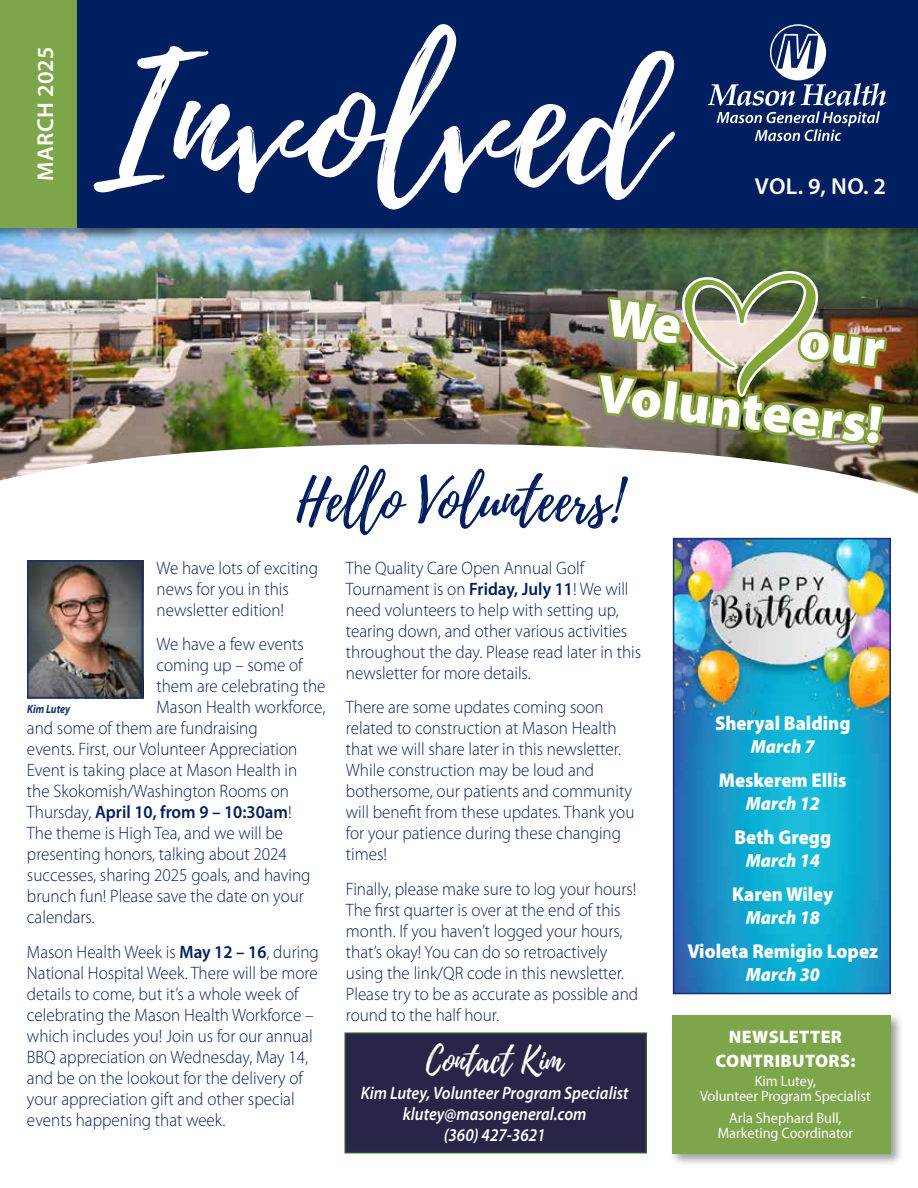
<style>
.page{position:relative;width:918px;height:1188px;background:#fff}
.page>*{position:absolute;margin:0;border:0;box-sizing:border-box;transform-origin:0 0}
.t1{font:180px "Playlist Script";color:#fff}
.t2{font:58.5px "Playlist Script";color:#001f60;scale:.95 1}
.t3{font:34.5px "Playlist Script";color:#fff;scale:.95 1}
.t4{font:600 23.1px "Myriad Pro";letter-spacing:.015em;color:#fff}
.t5{font:900 20.1px "Myriad Pro";color:#fff;scale:.93 1}
.t6{font:italic 900 19.35px "Myriad Pro";color:#fff;scale:.93 1}
.t7{font:900 18.15px/23.4px "Myriad Pro";letter-spacing:.02em;color:#fff;text-align:center}
.t8{font:300 18px/21px "Myriad Pro";color:#001f60;scale:.95 1}
.t9{font:italic 600 18px/21px "Myriad Pro";color:#fff;text-align:center;scale:.9 1}
.t10{font:600 18px "Myriad Pro";color:#001f60;scale:.95 1}
.t11{font:15px/15px "Myriad Pro";color:#fff;text-align:center;scale:.95 1}
.t12{font:italic 700 12px "Myriad Pro";letter-spacing:-.005em;color:#163072;scale:.85 1}
.s1{font-weight:300}
.s2{font-weight:600}
</style>
<div class="page">
<img style="left:0;top:241px;width:918px;height:203px">
<svg style="left:0;top:444px;width:918px;height:319px"></svg>
<div style="left:0;top:0;width:140px;height:241px;background:#000;opacity:.4"></div>
<div style="left:0;top:0;width:127px;height:228px;background:#7da54a"></div>
<div style="left:74px;top:0;width:844px;height:241px;background:#000;opacity:.4"></div>
<div style="left:78px;top:0;width:840px;height:228px;background:#001f60"></div>
<div style="left:669px;top:1012px;width:235px;height:154px;background:#000;opacity:.4"></div>
<div style="left:673px;top:1015px;width:218px;height:138px;background:#7da54a"></div>
<svg style="left:708px;top:24px;width:178px;height:117px"></svg>
<img style="left:597px;top:271px;width:290px;height:176px">
<img style="left:676px;top:541px;width:212px;height:450px">
<div style="left:673px;top:538px;width:218px;height:456px;border:2px solid #163072"></div>
<img style="left:30px;top:563px;width:110px;height:132px">
<div style="left:27px;top:560px;width:116px;height:138px;border:2px solid #163072"></div>
<div style="left:345px;top:1032px;width:302px;height:121px;background:#292549;border:2px solid #2b5923"></div>
<p class="t4" style="left:31px;top:181px;width:135px;rotate:-90deg">MARCH 2025</p>
<h1 class="t1" style="left:94px;top:-6px;width:570px">Involved</h1>
<p class="t4" style="left:755px;top:172px;width:133px">VOL. 9, NO. 2</p>
<h2 class="t2" style="left:297px;top:459px;width:343px">Hello Volunteers!</h2>
<p class="t8" style="left:157px;top:557px;width:172px">We have lots of exciting news for you in this newsletter edition!</p>
<p class="t8" style="left:157px;top:634px;width:157px">We have a few events</p>
<p class="t8" style="left:157px;top:655px;width:155px">coming up – some of</p>
<p class="t8" style="left:157px;top:676px;width:179px">them are celebrating the</p>
<p class="t8" style="left:157px;top:697px;width:179px">Mason Health workforce,</p>
<p class="t8" style="left:27px;top:718px;width:244px">and some of them are fundraising</p>
<p class="t8" style="left:27px;top:739px;width:286px">events. First, our Volunteer Appreciation</p>
<p class="t8" style="left:27px;top:760px;width:286px">Event is taking place at Mason Health in</p>
<p class="t8" style="left:27px;top:781px;width:277px">the Skokomish/Washington Rooms on</p>
<p class="t10" style="left:27px;top:801px;width:280px"><span class="s1">Thursday,</span> April 10, from 9 – 10:30am<span class="s1">!</span></p>
<p class="t8" style="left:27px;top:823px;width:271px">The theme is High Tea, and we will be</p>
<p class="t8" style="left:27px;top:844px;width:275px">presenting honors, talking about 2024</p>
<p class="t8" style="left:27px;top:865px;width:300px">successes, sharing 2025 goals, and having</p>
<p class="t8" style="left:27px;top:886px;width:293px">brunch fun! Please save the date on your</p>
<p class="t8" style="left:27px;top:907px;width:73px">calendars.</p>
<p class="t8" style="left:27px;top:941px;width:309px">Mason Health Week is <span class="s2">May 12 – 16</span>, during National Hospital Week. There will be more details to come, but it’s a whole week of celebrating the Mason Health Workforce – which includes you! Join us for our annual BBQ appreciation on Wednesday, May 14, and be on the lookout for the delivery of your appreciation gift and other special events happening that week.</p>
<p class="t12" style="left:27px;top:701px;width:52px">Kim Lutey</p>
<p class="t8" style="left:346px;top:557px;width:312px">The Quality Care Open Annual Golf Tournament is on <span class="s2">Friday, July 11</span>! We will need volunteers to help with setting up, tearing down, and other various activities throughout the day. Please read later in this newsletter for more details.</p>
<p class="t8" style="left:346px;top:697px;width:305px">There are some updates coming soon related to construction at Mason Health that we will share later in this newsletter.<br>While construction may be loud and bothersome, our patients and community will benefit from these updates. Thank you for your patience during these changing times!</p>
<p class="t8" style="left:346px;top:878px;width:309px">Finally, please make sure to log your hours!<br>The first quarter is over at the end of this month. If you haven’t logged your hours, that’s okay! You can do so retroactively using the link/QR code in this newsletter.<br>Please try to be as accurate as possible and round to the half hour.</p>
<h3 class="t3" style="left:426px;top:1036px;width:146px">Contact Kim</h3>
<p class="t9" style="left:361px;top:1082px;width:299px">Kim Lutey, Volunteer Program Specialist klutey@masongeneral.com<br>(360) 427-3621</p>
<p class="t5" style="left:715px;top:710px;width:147px">Sheryal Balding</p>
<p class="t6" style="left:751px;top:735px;width:70px">March 7</p>
<p class="t5" style="left:719px;top:767px;width:139px">Meskerem Ellis</p>
<p class="t6" style="left:746px;top:792px;width:81px">March 12</p>
<p class="t5" style="left:734px;top:824px;width:106px">Beth Gregg</p>
<p class="t6" style="left:746px;top:849px;width:81px">March 14</p>
<p class="t5" style="left:732px;top:881px;width:110px">Karen Wiley</p>
<p class="t6" style="left:746px;top:906px;width:81px">March 18</p>
<p class="t5" style="left:687px;top:938px;width:207px">Violeta Remigio Lopez</p>
<p class="t6" style="left:746px;top:963px;width:81px">March 30</p>
<p class="t7" style="left:716px;top:1025px;width:141px">NEWSLETTER<br>CONTRIBUTORS:</p>
<p class="t11" style="left:700px;top:1073px;width:181px">Kim Lutey,<br>Volunteer Program Specialist</p>
<p class="t11" style="left:718px;top:1110px;width:144px">Arla Shephard Bull,<br>Marketing Coordinator</p>
</div>
